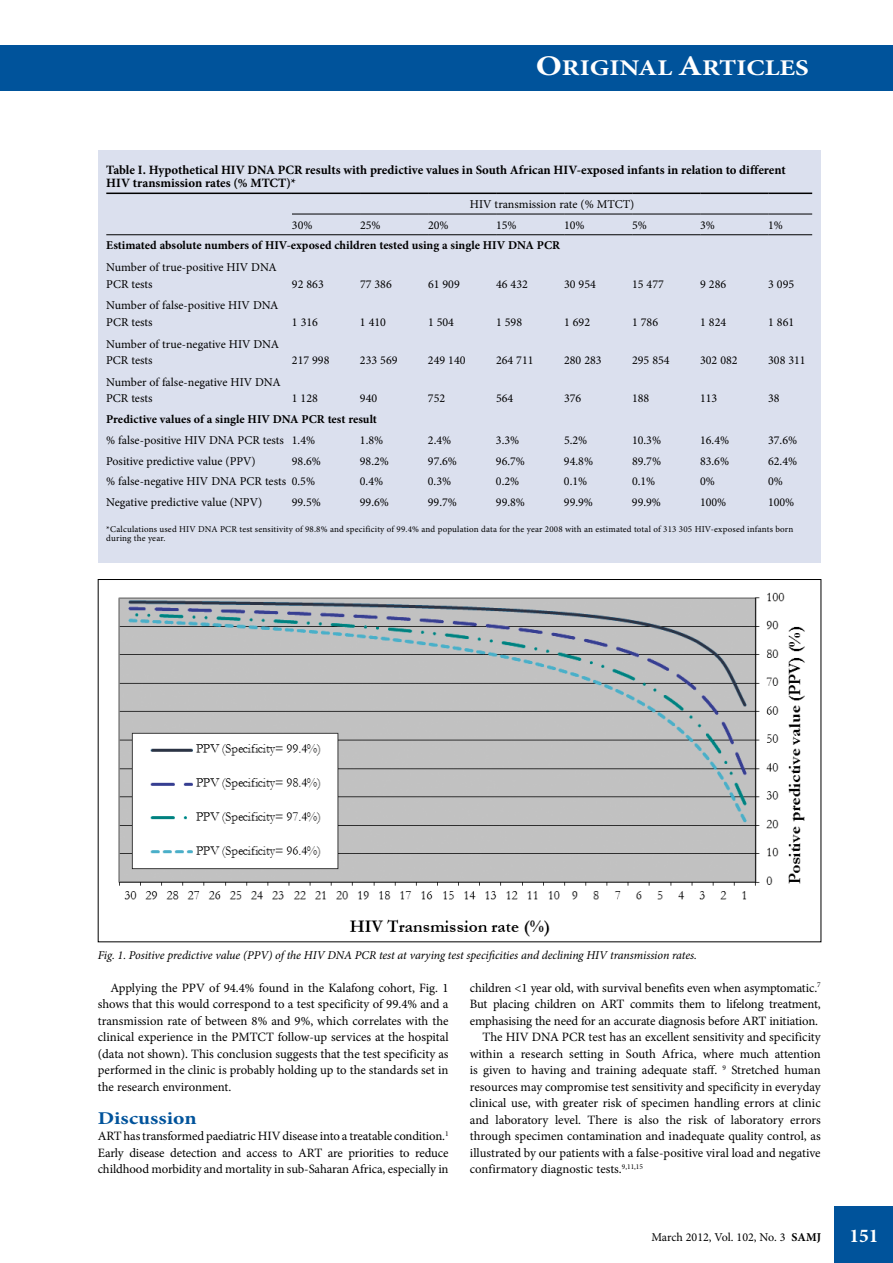
<style>
.page{position:relative;width:893px;height:1263px;background:#fff}
.page>*{position:absolute;margin:0;border:0;box-sizing:border-box;transform-origin:0 0}
.t1{font:700 22.5px "Minion Pro";color:#fff;scale:1.2 1}
.t2{font:700 19.5px "Minion Pro";color:#fff}
.t3{font:700 18px "Minion Pro";color:#00539b;scale:1.2 1}
.t4{font:12.75px/16.5px "Minion Pro";letter-spacing:-.005em;color:#000;text-align:justify}
.t5{font:700 12.75px/13.5px "Minion Pro";color:#000}
.t6{font:12px/16.5px "Minion Pro";color:#000}
.t7{font:700 12px "Minion Pro";color:#000}
.t8{font:italic 12px "Minion Pro";letter-spacing:-.01em;color:#000}
.t9{font:9px/9px "Minion Pro";letter-spacing:.02em;color:#000}
.s1{font-size:28.5px}
.s2{font-weight:700}
</style>
<div class="page">
<div style="left:834px;top:1206px;width:59px;height:57px;background:#00539b"></div>
<div style="left:0;top:45px;width:893px;height:45px;background:#00539b"></div>
<div style="left:98px;top:150px;width:723px;height:413px;background:#dbe0ee"></div>
<hr style="left:106px;top:193px;width:186px;height:1px;background:#000">
<hr style="left:292px;top:193px;width:68px;height:1px;background:#000">
<hr style="left:360px;top:193px;width:68px;height:1px;background:#000">
<hr style="left:428px;top:193px;width:68px;height:1px;background:#000">
<hr style="left:496px;top:193px;width:68px;height:1px;background:#000">
<hr style="left:564px;top:193px;width:68px;height:1px;background:#000">
<hr style="left:632px;top:193px;width:68px;height:1px;background:#000">
<hr style="left:700px;top:193px;width:68px;height:1px;background:#000">
<hr style="left:768px;top:193px;width:44px;height:1px;background:#000">
<hr style="left:292px;top:214px;width:68px;height:1px;background:#000">
<hr style="left:360px;top:214px;width:68px;height:1px;background:#000">
<hr style="left:428px;top:214px;width:68px;height:1px;background:#000">
<hr style="left:496px;top:214px;width:68px;height:1px;background:#000">
<hr style="left:564px;top:214px;width:68px;height:1px;background:#000">
<hr style="left:632px;top:214px;width:68px;height:1px;background:#000">
<hr style="left:700px;top:214px;width:68px;height:1px;background:#000">
<hr style="left:768px;top:214px;width:44px;height:1px;background:#000">
<hr style="left:106px;top:234px;width:186px;height:1px;background:#000">
<hr style="left:292px;top:234px;width:68px;height:1px;background:#000">
<hr style="left:360px;top:234px;width:68px;height:1px;background:#000">
<hr style="left:428px;top:234px;width:68px;height:1px;background:#000">
<hr style="left:496px;top:234px;width:68px;height:1px;background:#000">
<hr style="left:564px;top:234px;width:68px;height:1px;background:#000">
<hr style="left:632px;top:234px;width:68px;height:1px;background:#000">
<hr style="left:700px;top:234px;width:68px;height:1px;background:#000">
<hr style="left:768px;top:234px;width:44px;height:1px;background:#000">
<img style="left:118px;top:592px;width:687px;height:345px">
<h1 class="t1" style="left:536px;top:52px;width:229px"><span class="s1">O</span>RIGINAL <span class="s1">A</span>RTICLES</h1>
<p class="t5" style="left:106px;top:163px;width:681px">Table I. Hypothetical HIV DNA PCR results with predictive values in South African HIV-exposed infants in relation to different<br>HIV transmission rates (% MTCT)*</p>
<p class="t6" style="left:470px;top:196px;width:166px">HIV transmission rate (% MTCT)</p>
<p class="t6" style="left:292px;top:217px;width:22px">30%</p>
<p class="t6" style="left:360px;top:217px;width:22px">25%</p>
<p class="t6" style="left:428px;top:217px;width:22px">20%</p>
<p class="t6" style="left:496px;top:217px;width:22px">15%</p>
<p class="t6" style="left:564px;top:217px;width:22px">10%</p>
<p class="t6" style="left:632px;top:217px;width:16px">5%</p>
<p class="t6" style="left:700px;top:217px;width:16px">3%</p>
<p class="t6" style="left:768px;top:217px;width:16px">1%</p>
<p class="t7" style="left:106px;top:237px;width:455px">Estimated absolute numbers of HIV-exposed children tested using a single HIV DNA PCR</p>
<p class="t6" style="left:106px;top:259px;width:172px">Number of true-positive HIV DNA<br>PCR tests</p>
<p class="t6" style="left:292px;top:276px;width:33px">92 863</p>
<p class="t6" style="left:360px;top:276px;width:33px">77 386</p>
<p class="t6" style="left:428px;top:276px;width:33px">61 909</p>
<p class="t6" style="left:496px;top:276px;width:33px">46 432</p>
<p class="t6" style="left:564px;top:276px;width:33px">30 954</p>
<p class="t6" style="left:632px;top:276px;width:33px">15 477</p>
<p class="t6" style="left:700px;top:276px;width:28px">9 286</p>
<p class="t6" style="left:768px;top:276px;width:28px">3 095</p>
<p class="t6" style="left:106px;top:297px;width:174px">Number of false-positive HIV DNA<br>PCR tests</p>
<p class="t6" style="left:106px;top:336px;width:174px">Number of true-negative HIV DNA<br>PCR tests</p>
<p class="t6" style="left:292px;top:314px;width:28px">1 316</p>
<p class="t6" style="left:360px;top:314px;width:28px">1 410</p>
<p class="t6" style="left:428px;top:314px;width:28px">1 504</p>
<p class="t6" style="left:496px;top:314px;width:28px">1 598</p>
<p class="t6" style="left:564px;top:314px;width:28px">1 692</p>
<p class="t6" style="left:632px;top:314px;width:28px">1 786</p>
<p class="t6" style="left:700px;top:314px;width:28px">1 824</p>
<p class="t6" style="left:768px;top:314px;width:28px">1 861</p>
<p class="t6" style="left:292px;top:352px;width:39px">217 998</p>
<p class="t6" style="left:360px;top:352px;width:39px">233 569</p>
<p class="t6" style="left:428px;top:352px;width:39px">249 140</p>
<p class="t6" style="left:496px;top:352px;width:39px">264 711</p>
<p class="t6" style="left:564px;top:352px;width:39px">280 283</p>
<p class="t6" style="left:632px;top:352px;width:39px">295 854</p>
<p class="t6" style="left:700px;top:352px;width:39px">302 082</p>
<p class="t6" style="left:768px;top:352px;width:39px">308 311</p>
<p class="t6" style="left:106px;top:374px;width:176px">Number of false-negative HIV DNA<br>PCR tests</p>
<p class="t6" style="left:292px;top:390px;width:28px">1 128</p>
<p class="t6" style="left:360px;top:390px;width:19px">940</p>
<p class="t6" style="left:428px;top:390px;width:19px">752</p>
<p class="t6" style="left:496px;top:390px;width:19px">564</p>
<p class="t6" style="left:564px;top:390px;width:19px">376</p>
<p class="t6" style="left:632px;top:390px;width:19px">188</p>
<p class="t6" style="left:700px;top:390px;width:19px">113</p>
<p class="t6" style="left:768px;top:390px;width:13px">38</p>
<p class="t7" style="left:106px;top:411px;width:272px">Predictive values of a single HIV DNA PCR test result</p>
<p class="t6" style="left:106px;top:432px;width:210px">% false-positive HIV DNA PCR tests 1.4%</p>
<p class="t6" style="left:360px;top:432px;width:25px">1.8%</p>
<p class="t6" style="left:428px;top:432px;width:25px">2.4%</p>
<p class="t6" style="left:496px;top:432px;width:25px">3.3%</p>
<p class="t6" style="left:564px;top:432px;width:25px">5.2%</p>
<p class="t6" style="left:632px;top:432px;width:31px">10.3%</p>
<p class="t6" style="left:700px;top:432px;width:31px">16.4%</p>
<p class="t6" style="left:768px;top:432px;width:31px">37.6%</p>
<p class="t6" style="left:106px;top:453px;width:151px">Positive predictive value (PPV)</p>
<p class="t6" style="left:292px;top:453px;width:31px">98.6%</p>
<p class="t6" style="left:360px;top:453px;width:31px">98.2%</p>
<p class="t6" style="left:428px;top:453px;width:31px">97.6%</p>
<p class="t6" style="left:496px;top:453px;width:31px">96.7%</p>
<p class="t6" style="left:564px;top:453px;width:31px">94.8%</p>
<p class="t6" style="left:632px;top:453px;width:31px">89.7%</p>
<p class="t6" style="left:700px;top:453px;width:31px">83.6%</p>
<p class="t6" style="left:768px;top:453px;width:31px">62.4%</p>
<p class="t6" style="left:106px;top:473px;width:210px">% false-negative HIV DNA PCR tests 0.5%</p>
<p class="t6" style="left:360px;top:473px;width:25px">0.4%</p>
<p class="t6" style="left:428px;top:473px;width:25px">0.3%</p>
<p class="t6" style="left:496px;top:473px;width:25px">0.2%</p>
<p class="t6" style="left:564px;top:473px;width:25px">0.1%</p>
<p class="t6" style="left:632px;top:473px;width:25px">0.1%</p>
<p class="t6" style="left:700px;top:473px;width:16px">0%</p>
<p class="t6" style="left:768px;top:473px;width:16px">0%</p>
<p class="t6" style="left:106px;top:494px;width:158px">Negative predictive value (NPV)</p>
<p class="t6" style="left:292px;top:494px;width:31px">99.5%</p>
<p class="t6" style="left:360px;top:494px;width:31px">99.6%</p>
<p class="t6" style="left:428px;top:494px;width:31px">99.7%</p>
<p class="t6" style="left:496px;top:494px;width:31px">99.8%</p>
<p class="t6" style="left:564px;top:494px;width:31px">99.9%</p>
<p class="t6" style="left:632px;top:494px;width:31px">99.9%</p>
<p class="t6" style="left:700px;top:494px;width:28px">100%</p>
<p class="t6" style="left:768px;top:494px;width:28px">100%</p>
<p class="t9" style="left:106px;top:525px;width:689px">*Calculations used HIV DNA PCR test sensitivity of 98.8% and specificity of 99.4% and population data for the year 2008 with an estimated total of 313 305 HIV-exposed infants born during the year.</p>
<p class="t8" style="left:98px;top:947px;width:601px">Fig. 1. Positive predictive value (PPV) of the HIV DNA PCR test at varying test specificities and declining HIV transmission rates.</p>
<p class="t4" style="left:98px;top:979px;width:352px;text-indent:13px">Applying the PPV of 94.4% found in the Kalafong cohort, Fig. 1 shows that this would correspond to a test specificity of 99.4% and a transmission rate of between 8% and 9%, which correlates with the clinical experience in the PMTCT follow-up services at the hospital (data not shown). This conclusion suggests that the test specificity as performed in the clinic is probably holding up to the standards set in the research environment.</p>
<h3 class="t3" style="left:98px;top:1105px;width:84px">Discussion</h3>
<p class="t4" style="left:98px;top:1128px;width:352px">ART has transformed paediatric HIV disease into a treatable condition.<sup>1<br></sup>Early disease detection and access to ART are priorities to reduce childhood morbidity and mortality in sub-Saharan Africa, especially in</p>
<p class="t4" style="left:470px;top:979px;width:352px">children &lt;1 year old, with survival benefits even when asymptomatic.<sup>7</sup></p>
<p class="t4" style="left:470px;top:996px;width:352px">But placing children on ART commits them to lifelong treatment,</p>
<p class="t4" style="left:470px;top:1012px;width:350px">emphasising the need for an accurate diagnosis before ART initiation.</p>
<p class="t4" style="left:483px;top:1029px;width:340px">The HIV DNA PCR test has an excellent sensitivity and specificity</p>
<p class="t4" style="left:470px;top:1045px;width:352px">within a research setting in South Africa, where much attention</p>
<p class="t4" style="left:470px;top:1062px;width:352px">is given to having and training adequate staff. <sup>9</sup> Stretched human</p>
<p class="t4" style="left:470px;top:1078px;width:352px">resources may compromise test sensitivity and specificity in everyday</p>
<p class="t4" style="left:470px;top:1095px;width:352px">clinical use, with greater risk of specimen handling errors at clinic</p>
<p class="t4" style="left:470px;top:1111px;width:352px">and laboratory level. There is also the risk of laboratory errors</p>
<p class="t4" style="left:470px;top:1128px;width:352px">through specimen contamination and inadequate quality control, as</p>
<p class="t4" style="left:470px;top:1144px;width:352px">illustrated by our patients with a false-positive viral load and negative</p>
<p class="t4" style="left:470px;top:1161px;width:175px">confirmatory diagnostic tests.<sup>9,11,15</sup></p>
<p class="t6" style="left:651px;top:1229px;width:171px">March 2012, Vol. 102, No. 3 <span class="s2">SAMJ</span></p>
<h2 class="t2" style="left:849px;top:1222px;width:31px">151</h2>
</div>
